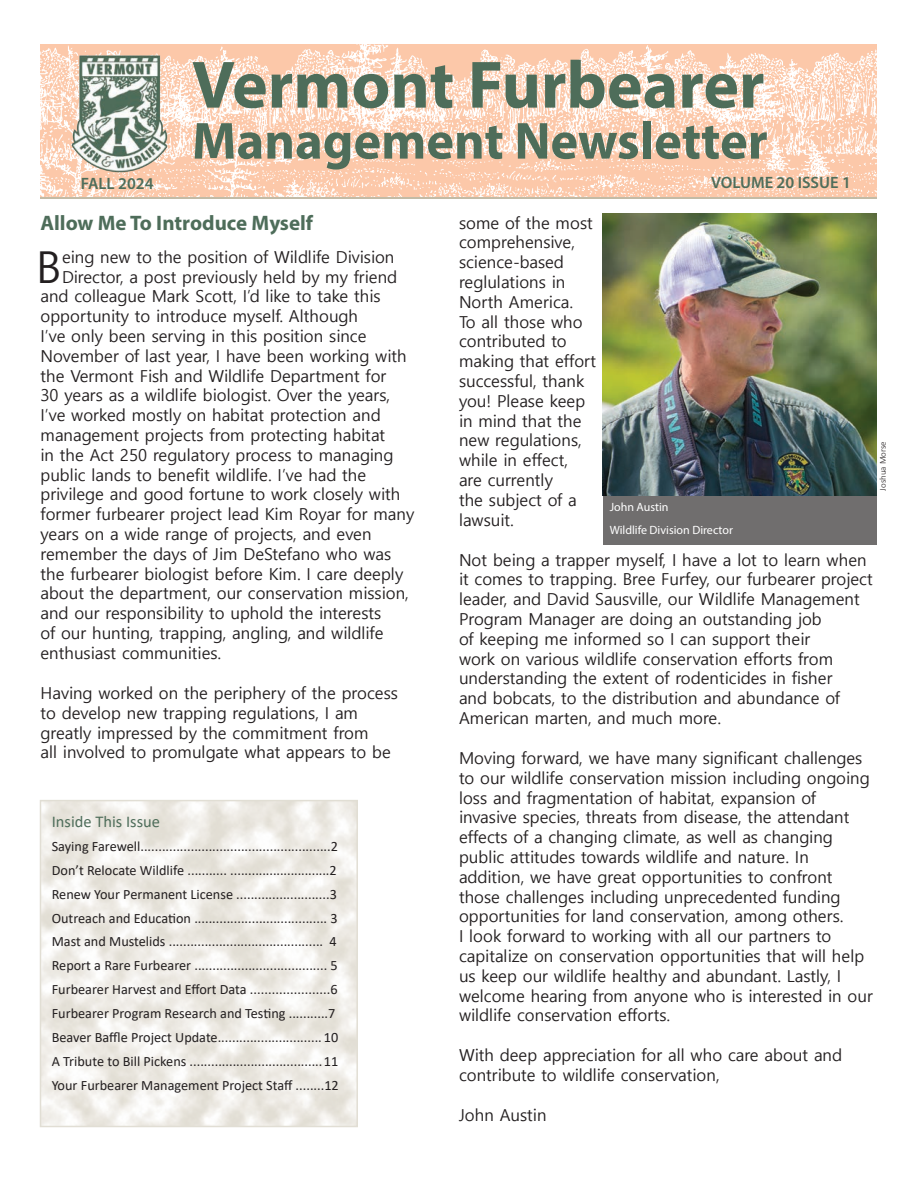
<style>
.page{position:relative;width:918px;height:1188px;background:#fff}
.page>*{position:absolute;margin:0;border:0;box-sizing:border-box;transform-origin:0 0}
.t1{font:700 67.5px "Myriad Pro";color:#4e6d5a}
.t2{font:700 52.5px "Myriad Pro";color:#4e6d5a}
.t3{font:44.1px "Malgun Gothic";color:#231f20}
.t4{font:700 21px "Myriad Pro";color:#4e6d5a}
.t5{font:16.5px/19.8px "Malgun Gothic";color:#231f20}
.t6{font:600 16.5px "Myriad Pro";color:#4e6d5a}
.t7{font:16.5px "Calibri";color:#4e6d5a}
.t8{font:14.25px "Calibri";color:#231f20}
.Paragraph{font:12px/22.5px "Myriad Pro";color:#fff}
.t9{font:300 9px "Calibri";color:#231f20}
</style>
<div class="page">
<img style="left:40px;top:45px;width:837px;height:152px">
<img style="left:70px;top:53px;width:98px;height:121px">
<div style="left:603px;top:496px;width:274px;height:49px;background:#706e6e"></div>
<img style="left:603px;top:214px;width:274px;height:282px">
<p class="t1" style="left:192px;top:41px;width:574px">Vermont Furbearer</p>
<p class="t2" style="left:192px;top:107px;width:577px">Management Newsletter</p>
<p class="t6" style="left:81px;top:173px;width:74px">FALL 2024</p>
<p class="t6" style="left:711px;top:172px;width:141px">VOLUME 20 ISSUE 1</p>
<p class="t4" style="left:40px;top:209px;width:274px">Allow Me To Introduce Myself</p>
<p class="t3" style="left:36px;top:242px;width:27px">B</p>
<p class="t5" style="left:62px;top:247px;width:334px">eing new to the position of Wildlife Division</p>
<p class="t5" style="left:459px;top:213px;width:139px">some of the most comprehensive, science-based reglulations in<br>North America.<br>To all those who contributed to making that effort successful, thank you! Please keep in mind that the new regulations, while in effect,<br>are currently<br>the subject of a lawsuit.</p>
<p class="t5" style="left:459px;top:550px;width:415px">Not being a trapper myself, I have a lot to learn when it comes to trapping. Bree Furfey, our furbearer project leader, and David Sausville, our Wildlife Management Program Manager are doing an outstanding job<br>of keeping me informed so I can support their<br>work on various wildlife conservation efforts from understanding the extent of rodenticides in fisher<br>and bobcats, to the distribution and abundance of American marten, and much more.</p>
<p class="t5" style="left:459px;top:748px;width:415px">Moving forward, we have many significant challenges to our wildlife conservation mission including ongoing loss and fragmentation of habitat, expansion of invasive species, threats from disease, the attendant effects of a changing climate, as well as changing public attitudes towards wildlife and nature. In addition, we have great opportunities to confront those challenges including unprecedented funding opportunities for land conservation, among others.<br>I look forward to working with all our partners to capitalize on conservation opportunities that will help us keep our wildlife healthy and abundant. Lastly, I welcome hearing from anyone who is interested in our wildlife conservation efforts.</p>
<p class="t5" style="left:459px;top:1046px;width:385px">With deep appreciation for all who care about and contribute to wildlife conservation,</p>
<p class="t5" style="left:459px;top:1106px;width:89px">John Austin</p>
<p class="t5" style="left:62px;top:267px;width:337px">Director, a post previously held by my friend</p>
<p class="t5" style="left:40px;top:287px;width:342px">and colleague Mark Scott, I’d like to take this</p>
<p class="t5" style="left:40px;top:307px;width:319px">opportunity to introduce myself. Although</p>
<p class="t5" style="left:40px;top:327px;width:328px">I’ve only been serving in this position since</p>
<p class="t5" style="left:40px;top:346px;width:368px">November of last year, I have been working with</p>
<p class="t5" style="left:40px;top:366px;width:347px">the Vermont Fish and Wildlife Department for</p>
<p class="t5" style="left:40px;top:386px;width:351px">30 years as a wildlife biologist. Over the years,</p>
<p class="t5" style="left:40px;top:406px;width:342px">I’ve worked mostly on habitat protection and</p>
<p class="t5" style="left:40px;top:426px;width:346px">management projects from protecting habitat</p>
<p class="t5" style="left:40px;top:445px;width:354px">in the Act 250 regulatory process to managing</p>
<p class="t5" style="left:40px;top:465px;width:327px">public lands to benefit wildlife. I’ve had the</p>
<p class="t5" style="left:40px;top:485px;width:361px">privilege and good fortune to work closely with</p>
<p class="t5" style="left:40px;top:505px;width:375px">former furbearer project lead Kim Royar for many</p>
<p class="t5" style="left:40px;top:525px;width:333px">years on a wide range of projects, and even</p>
<p class="t5" style="left:40px;top:544px;width:352px">remember the days of Jim DeStefano who was</p>
<p class="t5" style="left:40px;top:564px;width:364px">the furbearer biologist before Kim. I care deeply</p>
<p class="t5" style="left:40px;top:584px;width:370px">about the department, our conservation mission,</p>
<p class="t5" style="left:40px;top:604px;width:342px">and our responsibility to uphold the interests</p>
<p class="t5" style="left:40px;top:624px;width:345px">of our hunting, trapping, angling, and wildlife</p>
<p class="t5" style="left:40px;top:643px;width:182px">enthusiast communities.</p>
<p class="t5" style="left:40px;top:683px;width:359px">Having worked on the periphery of the process to develop new trapping regulations, I am greatly impressed by the commitment from<br>all involved to promulgate what appears to be</p>
<p class="t9" style="left:877px;top:491px;width:51px;rotate:-90deg">Joshua Morse</p>
<p class="Paragraph" style="left:610px;top:496px;width:125px">John Austin<br>Wildlife Division Director</p>
<p class="t7" style="left:52px;top:810px;width:110px">Inside This Issue</p>
<p class="t8" style="left:52px;top:836px;width:288px">Saying Farewell.....................................................2</p>
<p class="t8" style="left:52px;top:860px;width:286px">Don’t Relocate Wildlife ........... ............................2</p>
<p class="t8" style="left:52px;top:884px;width:287px">Renew Your Permanent License ..........................3</p>
<p class="t8" style="left:52px;top:908px;width:287px">Outreach and Education ..................................... 3</p>
<p class="t8" style="left:52px;top:932px;width:287px">Mast and Mustelids ........................................... 4</p>
<p class="t8" style="left:52px;top:956px;width:288px">Report a Rare Furbearer ..................................... 5</p>
<p class="t8" style="left:52px;top:980px;width:287px">Furbearer Harvest and Effort Data ......................6</p>
<p class="t8" style="left:52px;top:1003px;width:285px">Furbearer Program Research and Testing ...........7</p>
<p class="t8" style="left:52px;top:1027px;width:288px">Beaver Baffle Project Update............................. 10</p>
<p class="t8" style="left:52px;top:1051px;width:288px">A Tribute to Bill Pickens .....................................11</p>
<p class="t8" style="left:52px;top:1075px;width:289px">Your Furbearer Management Project Staff ........12</p>
</div>
